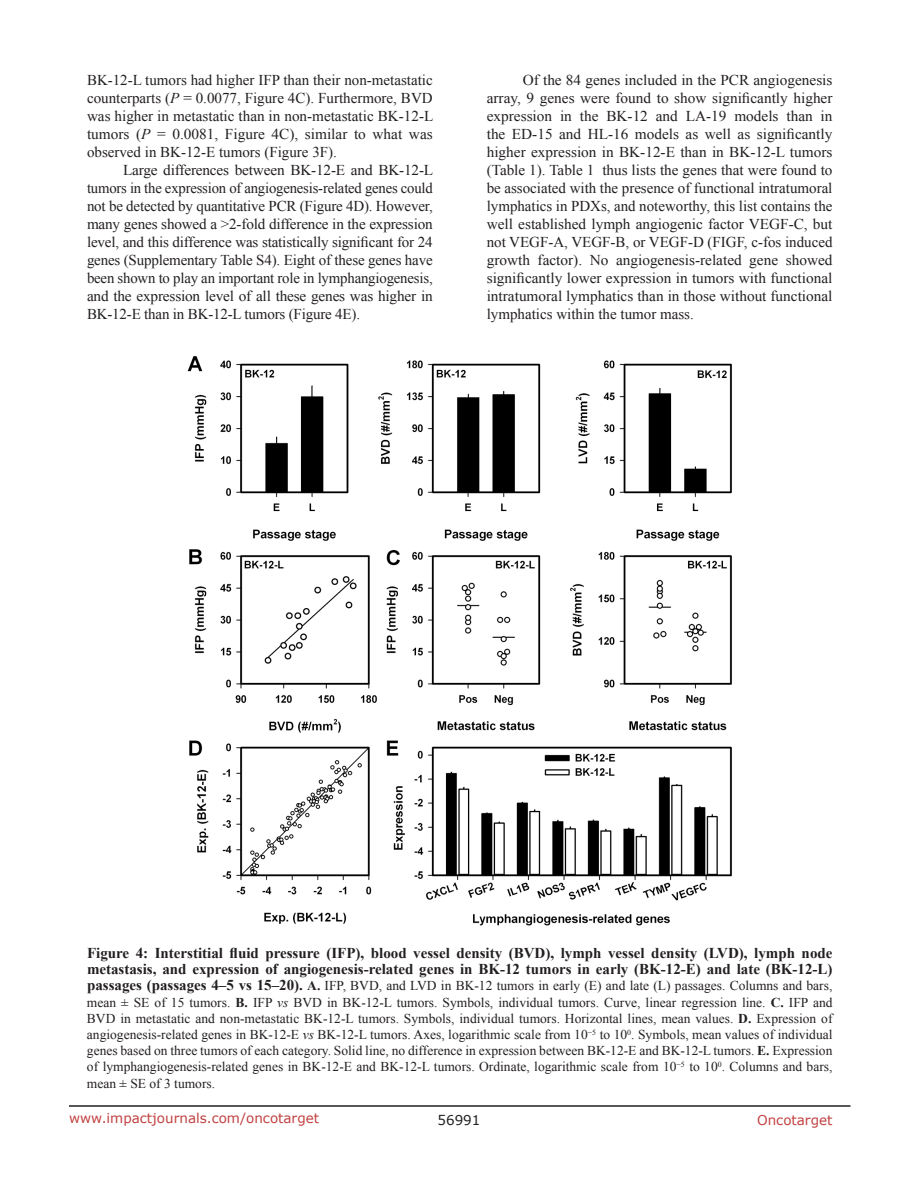
<style>
.page{position:relative;width:918px;height:1188px;background:#fff}
.page>*{position:absolute;margin:0;border:0;box-sizing:border-box;transform-origin:0 0}
.t1{font:15px/18px "Times New Roman";color:#231f20;text-align:justify}
.t2{font:700 15px/16.2px "Times New Roman";color:#231f20}
.t3{font:13.5px/16.2px "Times New Roman";color:#231f20;text-align:justify}
.t4{font:13.5px "Verdana";color:#c24141}
.t5{font:13.5px "Verdana";color:#231f20}
.s1{font-style:italic}
.s2{font-weight:700;font-size:15px}
.s3{font-weight:700}
</style>
<div class="page">
<hr style="left:69px;top:1105px;width:781px;height:2px;background:#231f20">
<img style="left:187px;top:356px;width:545px;height:570px">
<p class="t1" style="left:87px;top:71px;width:348px">BK-12-L tumors had higher IFP than their non-metastatic counterparts (<span class="s1">P</span> = 0.0077, Figure 4C). Furthermore, BVD was higher in metastatic than in non-metastatic BK-12-L tumors (<span class="s1">P</span> = 0.0081, Figure 4C), similar to what was observed in BK-12-E tumors (Figure 3F).</p>
<p class="t1" style="left:87px;top:161px;width:348px;text-indent:36px">Large differences between BK-12-E and BK-12-L tumors in the expression of angiogenesis-related genes could not be detected by quantitative PCR (Figure 4D). However, many genes showed a &gt;2-fold difference in the expression level, and this difference was statistically significant for 24 genes (Supplementary Table S4). Eight of these genes have been shown to play an important role in lymphangiogenesis, and the expression level of all these genes was higher in BK-12-E than in BK-12-L tumors (Figure 4E).</p>
<p class="t1" style="left:487px;top:71px;width:347px;text-indent:36px">Of the 84 genes included in the PCR angiogenesis array, 9 genes were found to show significantly higher expression in the BK-12 and LA-19 models than in the ED-15 and HL-16 models as well as significantly higher expression in BK-12-E than in BK-12-L tumors (Table 1). Table 1 thus lists the genes that were found to be associated with the presence of functional intratumoral lymphatics in PDXs, and noteworthy, this list contains the well established lymph angiogenic factor VEGF-C, but not VEGF-A, VEGF-B, or VEGF-D (FIGF, c-fos induced growth factor). No angiogenesis-related gene showed significantly lower expression in tumors with functional intratumoral lymphatics than in those without functional lymphatics within the tumor mass.</p>
<p class="t2" style="left:87px;top:945px;width:747px">Figure 4: Interstitial fluid pressure (IFP), blood vessel density (BVD), lymph vessel density (LVD), lymph node metastasis, and expression of angiogenesis-related genes in BK-12 tumors in early (BK-12-E) and late (BK-12-L)</p>
<p class="t3" style="left:87px;top:978px;width:747px"><span class="s2">passages (passages 4–5 vs 15–20).</span> <span class="s3">A.</span> IFP, BVD, and LVD in BK-12 tumors in early (E) and late (L) passages. Columns and bars, mean ± SE of 15 tumors. <span class="s3">B.</span> IFP <span class="s1">vs</span> BVD in BK-12-L tumors. Symbols, individual tumors. Curve, linear regression line. <span class="s3">C.</span> IFP and BVD in metastatic and non-metastatic BK-12-L tumors. Symbols, individual tumors. Horizontal lines, mean values. <span class="s3">D.</span> Expression of angiogenesis-related genes in BK-12-E <span class="s1">vs</span> BK-12-L tumors. Axes, logarithmic scale from 10<sup>−5</sup> to 10<sup>0</sup>. Symbols, mean values of individual genes based on three tumors of each category. Solid line, no difference in expression between BK-12-E and BK-12-L tumors. <span class="s3">E.</span> Expression of lymphangiogenesis-related genes in BK-12-E and BK-12-L tumors. Ordinate, logarithmic scale from 10<sup>−5</sup> to 10<sup>0</sup>. Columns and bars, mean ± SE of 3 tumors.</p>
<p class="t4" style="left:69px;top:1109px;width:252px">www.impactjournals.com/oncotarget</p>
<p class="t5" style="left:438px;top:1111px;width:44px">56991</p>
<p class="t4" style="left:757px;top:1111px;width:77px">Oncotarget</p>
</div>
